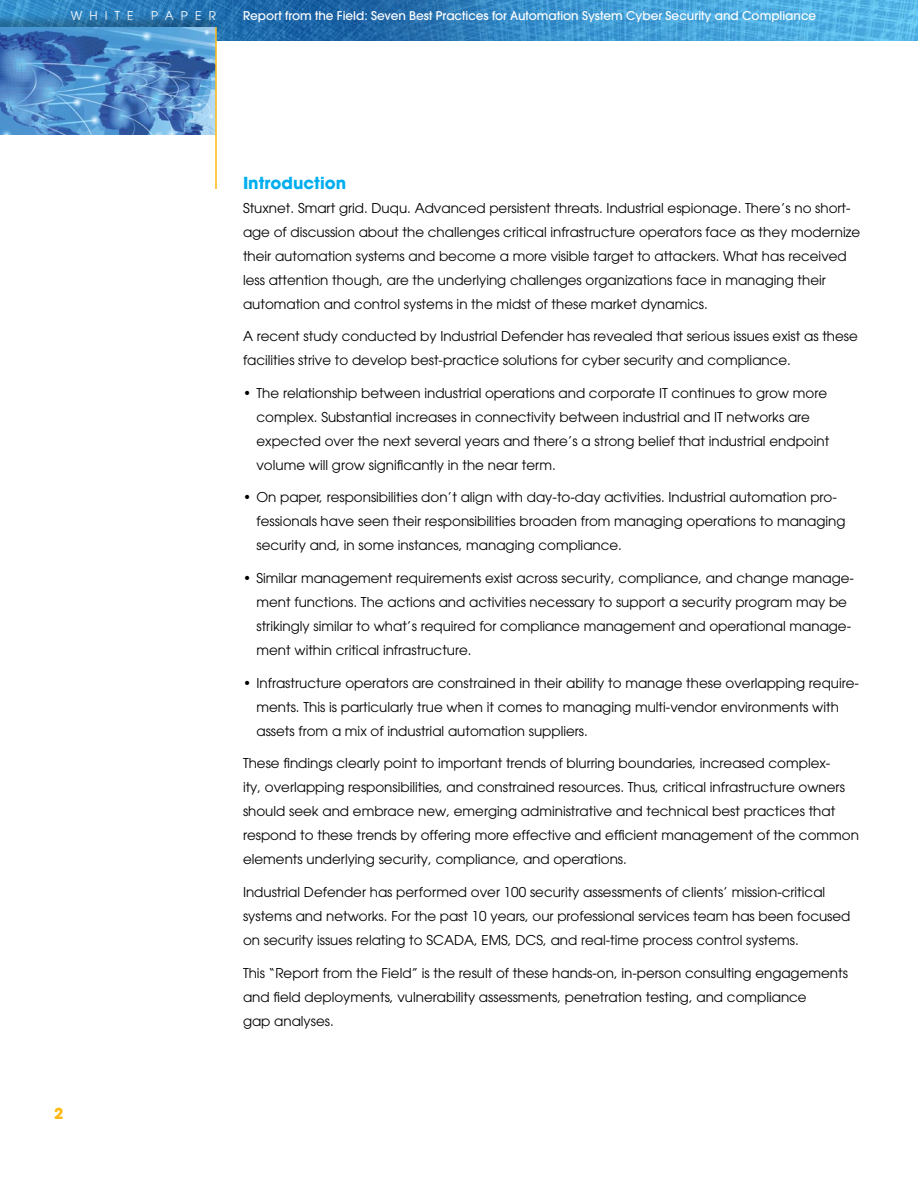
<style>
.page{position:relative;width:918px;height:1188px;background:#fff}
.page>*{position:absolute;margin:0;border:0;box-sizing:border-box;transform-origin:0 0}
.t1{font:700 16.5px "Avant Garde";color:#00aeef}
.t2{font:700 15px "Avant Garde";color:#fdb913}
.t3{font:13.5px/24px "Avant Garde";color:#000}
.t4{font:500 12px "Avant Garde";color:#fff}
.t5{font:12px "Avant Garde";letter-spacing:.6em;color:#fff}
</style>
<div class="page">
<img style="left:0;top:0;width:918px;height:40px">
<div style="left:0;top:14px;width:219px;height:121px;background:#000;opacity:.24"></div>
<img style="left:0;top:27px;width:215px;height:108px">
<hr style="left:215px;top:27px;width:2px;height:162px;background:#fdb913">
<p class="t5" style="left:71px;top:9px;width:64px">WHITE</p>
<p class="t5" style="left:151px;top:9px;width:66px">PAPER</p>
<p class="t4" style="left:243px;top:9px;width:575px">Report from the Field: Seven Best Practices for Automation System Cyber Security and Compliance</p>
<p class="t2" style="left:54px;top:1104px;width:11px">2</p>
<p class="t1" style="left:243px;top:172px;width:105px">Introduction</p>
<p class="t3" style="left:243px;top:196px;width:619px">Stuxnet. Smart grid. Duqu. Advanced persistent threats. Industrial espionage. There’s no short&shy;age of discussion about the challenges critical infrastructure operators face as they modernize their automation systems and become a more visible target to attackers. What has received less attention though, are the underlying challenges organizations face in managing their automation and control systems in the midst of these market dynamics.</p>
<p class="t3" style="left:243px;top:324px;width:616px">A recent study conducted by Industrial Defender has revealed that serious issues exist as these facilities strive to develop best-practice solutions for cyber security and compliance.</p>
<p class="t3" style="left:256px;top:381px;width:574px;text-indent:-14px">• The relationship between industrial operations and corporate IT continues to grow more complex. Substantial increases in connectivity between industrial and IT networks are expected over the next several years and there’s a strong belief that industrial endpoint volume will grow significantly in the near term.</p>
<p class="t3" style="left:256px;top:486px;width:591px;text-indent:-14px">• On paper, responsibilities don’t align with day-to-day activities. Industrial automation pro&shy;fessionals have seen their responsibilities broaden from managing operations to managing security and, in some instances, managing compliance.</p>
<p class="t3" style="left:256px;top:566px;width:599px;text-indent:-14px">• Similar management requirements exist across security, compliance, and change manage&shy;ment functions. The actions and activities necessary to support a security program may be strikingly similar to what’s required for compliance management and operational manage&shy;ment within critical infrastructure.</p>
<p class="t3" style="left:256px;top:671px;width:604px;text-indent:-14px">• Infrastructure operators are constrained in their ability to manage these overlapping require&shy;ments. This is particularly true when it comes to managing multi-vendor environments with assets from a mix of industrial automation suppliers.</p>
<p class="t3" style="left:243px;top:751px;width:617px">These findings clearly point to important trends of blurring boundaries, increased complex-<br>ity, overlapping responsibilities, and constrained resources. Thus, critical infrastructure owners should seek and embrace new, emerging administrative and technical best practices that respond to these trends by offering more effective and efficient management of the common elements underlying security, compliance, and operations.</p>
<p class="t3" style="left:243px;top:880px;width:609px">Industrial Defender has performed over 100 security assessments of clients’ mission-critical systems and networks. For the past 10 years, our professional services team has been focused on security issues relating to SCADA, EMS, DCS, and real-time process control systems.</p>
<p class="t3" style="left:243px;top:961px;width:607px">This “Report from the Field” is the result of these hands-on, in-person consulting engagements and field deployments, vulnerability assessments, penetration testing, and compliance<br>gap analyses.</p>
</div>
